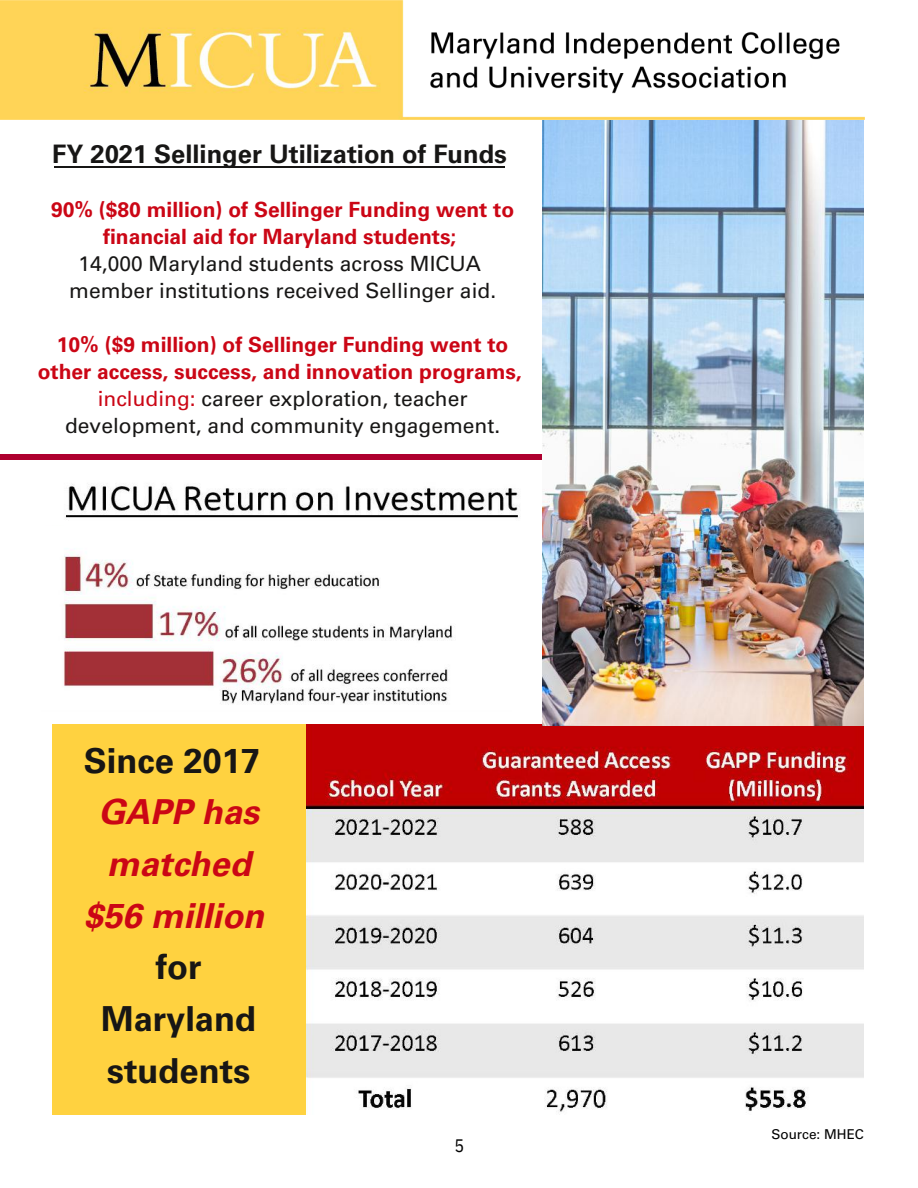
<style>
.page{position:relative;width:918px;height:1188px;background:#fff}
.page>*{position:absolute;margin:0;border:0;box-sizing:border-box;transform-origin:0 0}
.t1{font:700 34.5px/51.6px "Univers";color:#171615;text-align:center}
.t2{font:italic 700 34.5px/51.6px "Univers";color:#cb0615;text-align:center}
.t3{font:700 25.5px "Univers";color:#171615}
.t4{font:700 21px/27px "Univers";color:#cb0615;text-align:center}
.t5{font:21px/27px "Univers";color:#171615;text-align:center}
.t6{font:18px "IBM Plex Sans Cond";color:#000}
.t7{font:13.5px "Univers";color:#000}
.s1{font-weight:400}
.s2{font-weight:400;color:#171615}
</style>
<div class="page">
<img style="left:305px;top:724px;width:559px;height:391px">
<div style="left:0;top:454px;width:559px;height:6px;background:#ae002f"></div>
<img style="left:65px;top:483px;width:455px;height:36px">
<img style="left:64px;top:552px;width:389px;height:152px">
<img style="left:543px;top:121px;width:321px;height:605px">
<hr style="left:54px;top:166px;width:451px;height:1px;background:#171615">
<div style="left:52px;top:724px;width:253px;height:391px;background:#ffd240"></div>
<img style="left:0;top:0;width:865px;height:119px">
<p class="t3" style="left:52px;top:139px;width:456px">FY 2021 Sellinger Utilization of Funds</p>
<p class="t4" style="left:51px;top:197px;width:465px">90% ($80 million) of Sellinger Funding went to financial aid for Maryland students;</p>
<p class="t5" style="left:69px;top:251px;width:428px">14,000 Maryland students across MICUA member institutions received Sellinger aid.</p>
<p class="t4" style="left:38px;top:332px;width:486px">10% ($9 million) of Sellinger Funding went to other access, success, and innovation programs, <span class="s1">including:</span> <span class="s2">career exploration, teacher development, and community engagement.</span></p>
<h1 class="t1" style="left:84px;top:735px;width:178px">Since 2017</h1>
<h1 class="t2" style="left:84px;top:787px;width:181px">GAPP has matched $56 million</h1>
<h1 class="t1" style="left:101px;top:942px;width:156px">for<br>Maryland students</h1>
<p class="t6" style="left:454px;top:1134px;width:11px">5</p>
<p class="t7" style="left:771px;top:1126px;width:94px">Source: MHEC</p>
</div>
